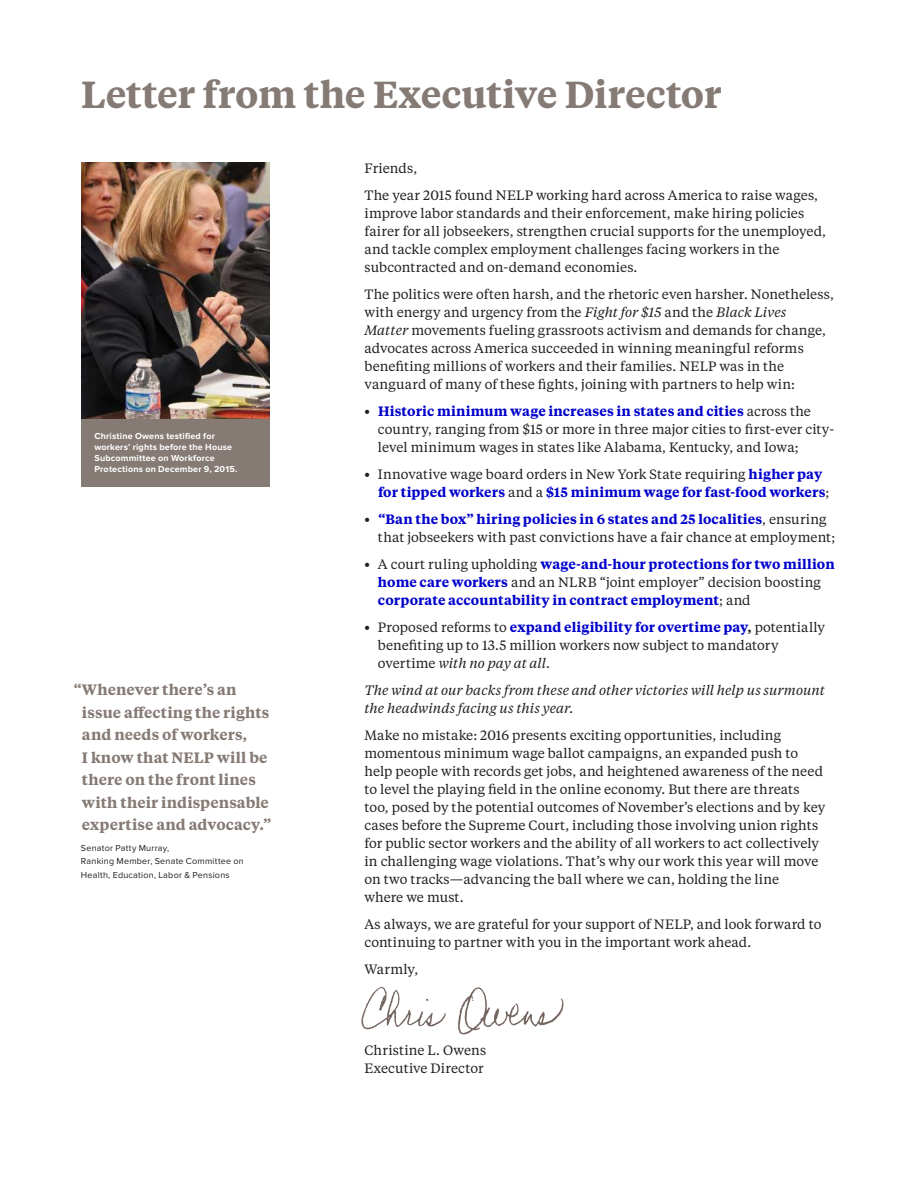
<style>
.page{position:relative;width:918px;height:1188px;background:#fff}
.page>*{position:absolute;margin:0;border:0;box-sizing:border-box;transform-origin:0 0}
.t1{font:600 37.5px "Tiempos Text";letter-spacing:-.005em;color:#867a75}
.t2{font:600 15px/22.5px "Tiempos Text";letter-spacing:.01em;color:#867a75}
.t3{font:13.5px/18px "Tiempos Text";letter-spacing:.005em;color:#221f1f}
.t4{font:600 13.5px/18px "Tiempos Text";letter-spacing:.005em;color:#00c}
.t5{font:italic 13.5px/18px "Tiempos Text";letter-spacing:.005em;color:#221f1f}
.t6{font:700 9px/10.8px "Proxima Nova";letter-spacing:.02em;color:#fff}
.t7{font:9px/13.5px "Proxima Nova";letter-spacing:.025em;color:#221f1f}
.s1{font-style:italic}
.s2{font-weight:600}
.s3{font-weight:600;color:#00c}
.s4{color:#221f1f}
.s5{font-weight:400;color:#221f1f}
</style>
<div class="page">
<img style="left:361px;top:986px;width:203px;height:49px">
<div style="left:81px;top:419px;width:189px;height:67px;background:#867a75"></div>
<img style="left:81px;top:162px;width:189px;height:256px">
<h1 class="t1" style="left:81px;top:77px;width:642px">Letter from the Executive Director</h1>
<p class="t6" style="left:94px;top:432px;width:144px">Christine Owens testified for workers’ rights before the House<br>Subcommittee on Workforce<br>Protections on December 9, 2015.</p>
<p class="t2" style="left:82px;top:680px;width:191px;text-indent:-8px">“ Whenever there’s an issue affecting the rights and needs of workers,<br>I know that NELP will be there on the front lines with their indispensable expertise and advocacy.”</p>
<p class="t7" style="left:81px;top:841px;width:164px">Senator Patty Murray,<br>Ranking Member, Senate Committee on<br>Health, Education, Labor &amp; Pensions</p>
<p class="t3" style="left:364px;top:155px;width:455px;line-height:27px">Friends,<br>The year 2015 found NELP working hard across America to raise wages,</p>
<p class="t3" style="left:364px;top:205px;width:463px">improve labor standards and their enforcement, make hiring policies fairer for all jobseekers, strengthen crucial supports for the unemployed, and tackle complex employment challenges facing workers in the subcontracted and on-demand economies.</p>
<p class="t3" style="left:364px;top:286px;width:471px">The politics were often harsh, and the rhetoric even harsher. Nonetheless, with energy and urgency from the <span class="s1">Fight for $15</span> and the <span class="s1">Black Lives<br>Matter</span> movements fueling grassroots activism and demands for change, advocates across America succeeded in winning meaningful reforms benefiting millions of workers and their families. NELP was in the vanguard of many of these fights, joining with partners to help win:</p>
<p class="t3" style="left:378px;top:403px;width:458px;text-indent:-13px"><span class="s2">•</span> <span class="s3">Historic minimum wage increases in states and cities</span> across the country, ranging from $15 or more in three major cities to first-ever city&shy;level minimum wages in states like Alabama, Kentucky, and Iowa;</p>
<p class="t4" style="left:378px;top:466px;width:453px;text-indent:-14px"><span class="s4">•</span> <span class="s5">Innovative wage board orders in New York State requiring</span> higher pay for tipped workers <span class="s5">and a</span> $15 minimum wage for fast-food workers<span class="s5">;</span></p>
<p class="t3" style="left:378px;top:511px;width:459px;text-indent:-13px"><span class="s2">•</span> <span class="s3">“Ban the box” hiring policies in 6 states and 25 localities</span>, ensuring that jobseekers with past convictions have a fair chance at employment;</p>
<p class="t4" style="left:378px;top:556px;width:458px;text-indent:-14px"><span class="s4">•</span> <span class="s5">A court ruling upholding</span> wage-and-hour protections for two million home care workers <span class="s5">and an NLRB “joint employer” decision boosting </span>corporate accountability in contract employment<span class="s5">; and</span></p>
<p class="t3" style="left:378px;top:619px;width:449px;text-indent:-13px"><span class="s2">•</span> Proposed reforms to <span class="s3">expand eligibility for overtime pay</span><span class="s2">,</span> potentially benefiting up to 13.5 million workers now subject to mandatory overtime <span class="s1">with no pay at all</span>.</p>
<p class="t5" style="left:364px;top:682px;width:462px">The wind at our backs from these and other victories will help us surmount the headwinds facing us this year.</p>
<p class="t3" style="left:364px;top:727px;width:463px">Make no mistake: 2016 presents exciting opportunities, including momentous minimum wage ballot campaigns, an expanded push to help people with records get jobs, and heightened awareness of the need to level the playing field in the online economy. But there are threats too, posed by the potential outcomes of November’s elections and by key cases before the Supreme Court, including those involving union rights for public sector workers and the ability of all workers to act collectively in challenging wage violations. That’s why our work this year will move on two tracks—advancing the ball where we can, holding the line<br>where we must.</p>
<p class="t3" style="left:364px;top:916px;width:458px">As always, we are grateful for your support of NELP, and look forward to continuing to partner with you in the important work ahead.</p>
<p class="t3" style="left:364px;top:961px;width:55px">Warmly,</p>
<p class="t3" style="left:364px;top:1042px;width:123px">Christine L. Owens<br>Executive Director</p>
</div>
